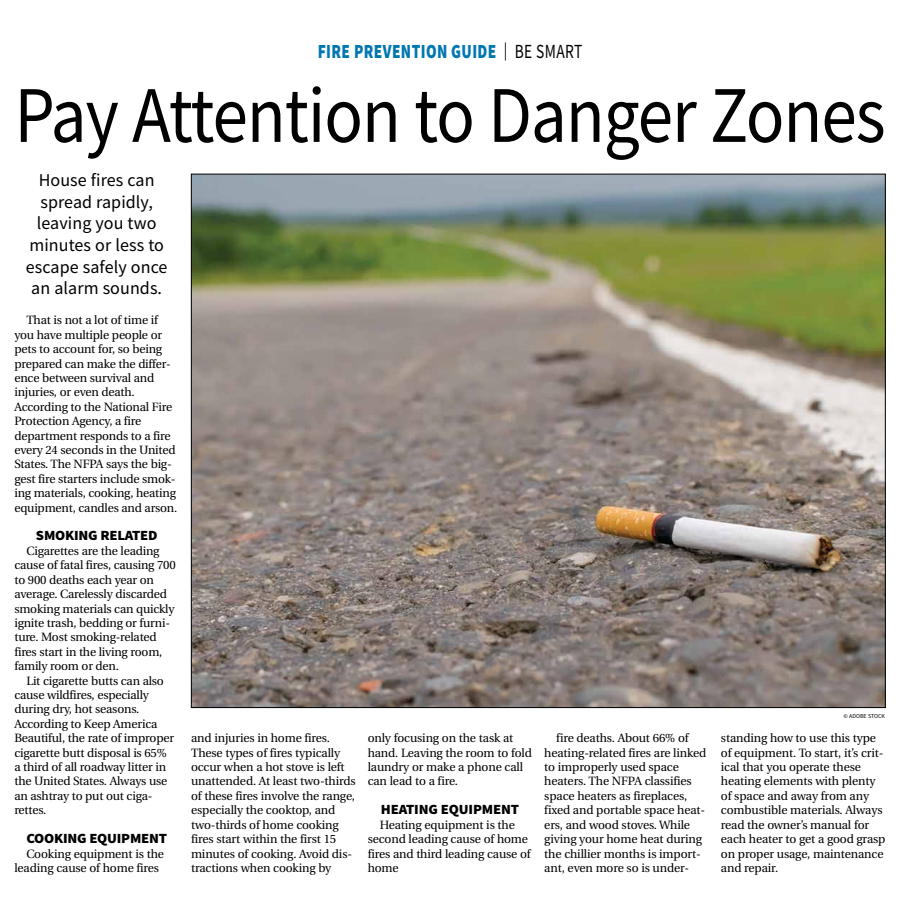
<style>
.page{position:relative;width:900px;height:908px;background:#fff}
.page>*{position:absolute;margin:0;border:0;box-sizing:border-box;transform-origin:0 0}
.t1{font:80.3px "Source Sans Pro";letter-spacing:-.015em;color:#000;scale:.89 1}
.t2{font:900 20px "Source Sans Pro";letter-spacing:.025em;color:#0077b1;scale:.77 1}
.t3{font:18px/21.6px "Source Sans Pro";letter-spacing:.005em;color:#000;text-align:center}
.t4{font:900 14px "Source Sans Pro";letter-spacing:-.015em;color:#000;scale:1.05 1}
.t5{font:12px/14.4px "Utopia";letter-spacing:-.01em;color:#000}
.t6{font:6px "Source Sans Pro";color:#000}
.s1{font-weight:400;font-size:18px;color:#000}
.s2{font-weight:400;color:#000}
</style>
<div class="page">
<img style="left:193px;top:176px;width:691px;height:529px">
<h2 class="t2" style="left:318px;top:38px;width:345px">FIRE PREVENTION GUIDE <span class="s1">|</span> <span class="s2">BE SMART</span></h2>
<h1 class="t1" style="left:14px;top:64px;width:980px">Pay Attention to Danger Zones</h1>
<h3 class="t3" style="left:26px;top:169px;width:143px">House fires can spread rapidly, leaving you two minutes or less to escape safely once an alarm sounds.</h3>
<p class="t5" style="left:14px;top:313px;width:165px;text-indent:12px">That is not a lot of time if you have multiple people or pets to account for, so being prepared can make the differ&shy;ence between survival and injuries, or even death.<br>According to the National Fire<br>Protection Agency, a fire department responds to a fire every 24 seconds in the United<br>States. The NFPA says the big&shy;gest fire starters include smok&shy;ing materials, cooking, heating equipment, candles and arson.</p>
<p class="t4" style="left:36px;top:526px;width:117px">SMOKING RELATED</p>
<p class="t5" style="left:14px;top:543px;width:163px;text-indent:12px">Cigarettes are the leading cause of fatal fires, causing 700 to 900 deaths each year on average. Carelessly discarded smoking materials can quickly ignite trash, bedding or furni&shy;ture. Most smoking-related fires start in the living room, family room or den.</p>
<p class="t5" style="left:14px;top:673px;width:161px;text-indent:12px">Lit cigarette butts can also cause wildfires, especially during dry, hot seasons.<br>According to Keep America<br>Beautiful, the rate of improper cigarette butt disposal is 65% ― a third of all roadway litter in the United States. Always use an ashtray to put out ciga&shy;rettes.</p>
<p class="t4" style="left:26px;top:828px;width:135px">COOKING EQUIPMENT</p>
<p class="t5" style="left:14px;top:846px;width:151px;text-indent:12px">Cooking equipment is the leading cause of home fires</p>
<p class="t5" style="left:191px;top:731px;width:166px">and injuries in home fires.<br>These types of fires typically occur when a hot stove is left unattended. At least two-thirds of these fires involve the range, especially the cooktop, and two-thirds of home cooking fires start within the first 15 minutes of cooking. Avoid dis&shy;tractions when cooking by</p>
<p class="t5" style="left:368px;top:731px;width:166px">only focusing on the task at hand. Leaving the room to fold laundry or make a phone call can lead to a fire.</p>
<p class="t4" style="left:381px;top:799px;width:133px">HEATING EQUIPMENT</p>
<p class="t5" style="left:368px;top:817px;width:165px;text-indent:12px">Heating equipment is the second leading cause of home fires and third leading cause of home</p>
<p class="t6" style="left:844px;top:712px;width:43px">© ADOBE STOCK</p>
<p class="t5" style="left:544px;top:731px;width:164px;text-indent:12px">fire deaths. About 66% of heating-related fires are linked to improperly used space heaters. The NFPA classifies space heaters as fireplaces, fixed and portable space heat&shy;ers, and wood stoves. While giving your home heat during the chillier months is import&shy;ant, even more so is under-</p>
<p class="t5" style="left:721px;top:731px;width:166px">standing how to use this type of equipment. To start, it’s crit&shy;ical that you operate these heating elements with plenty of space and away from any combustible materials. Always read the owner’s manual for each heater to get a good grasp on proper usage, maintenance and repair.</p>
</div>
